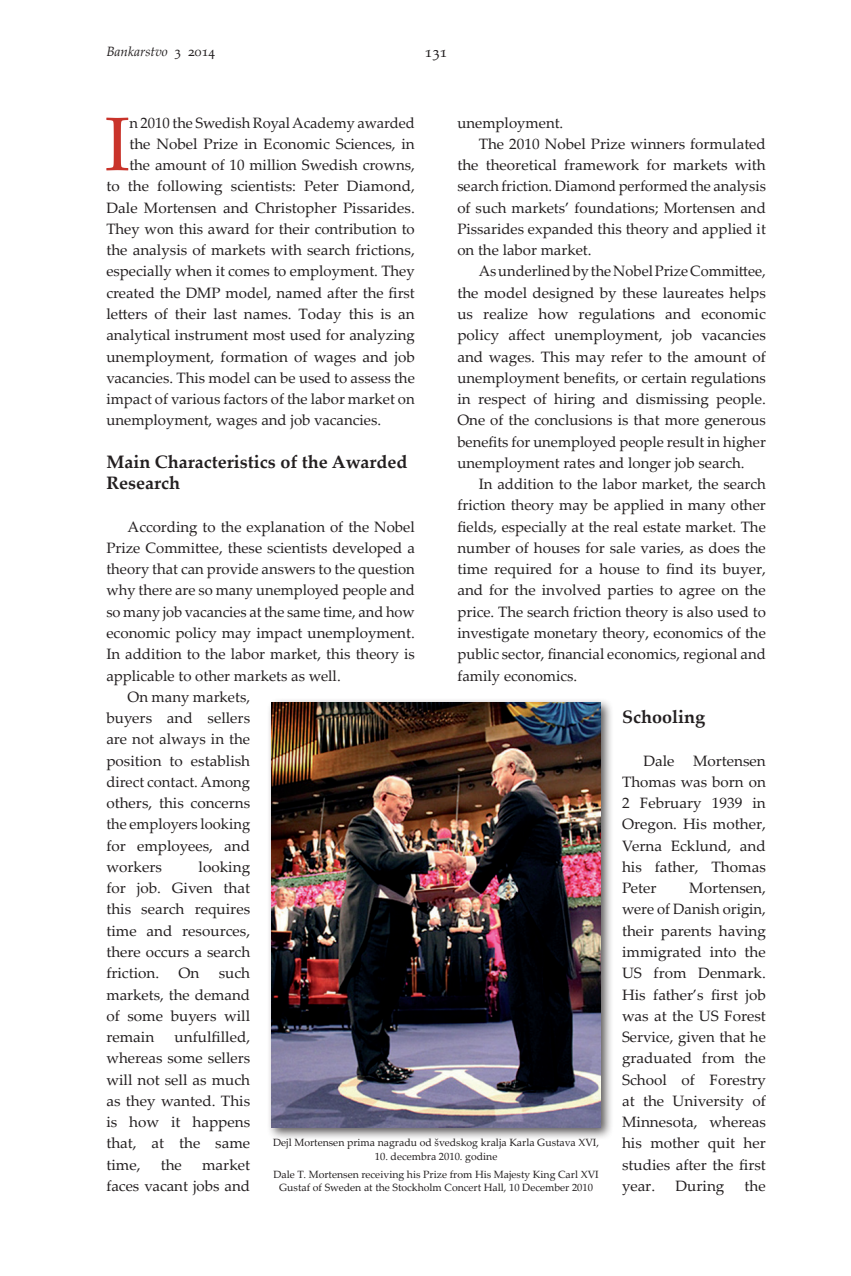
<style>
.page{position:relative;width:851px;height:1276px;background:#fff}
.page>*{position:absolute;margin:0;border:0;box-sizing:border-box;transform-origin:0 0}
.t1{font:76.05px "Palatino Linotype";color:#c9332a}
.t2{font:700 18px/21.3px "Palatino Linotype";color:#231f20}
.t3{font:15px/21.3px "Palatino Linotype";color:#231f20;text-align:justify}
.t4{font:italic 13.5px "Palatino Linotype";color:#231f20}
.t5{font:10.5px/17.7px "Palatino Linotype";color:#231f20;text-align:center}
.s1{font-style:normal}
</style>
<div class="page">
<div style="left:267px;top:697px;width:347px;height:443px;background:#231f20;opacity:.75"></div>
<img style="left:271px;top:702px;width:329px;height:425px">
<p class="t4" style="left:106px;top:42px;width:110px">Bankarstvo <span class="s1">3 2014</span></p>
<p class="t3" style="left:425px;top:40px;width:24px">131</p>
<h1 class="t1" style="left:104px;top:90px;width:27px">I</h1>
<p class="t3" style="left:129px;top:111px;width:287px">n 2010 the Swedish Royal Academy awarded</p>
<p class="t3" style="left:457px;top:111px;width:107px">unemployment.</p>
<p class="t3" style="left:478px;top:132px;width:289px">The 2010 Nobel Prize winners formulated</p>
<p class="t3" style="left:457px;top:154px;width:310px">the theoretical framework for markets with</p>
<p class="t3" style="left:457px;top:175px;width:310px">search friction. Diamond performed the analysis</p>
<p class="t3" style="left:457px;top:196px;width:310px">of such markets’ foundations; Mortensen and</p>
<p class="t3" style="left:457px;top:218px;width:310px">Pissarides expanded this theory and applied it</p>
<p class="t3" style="left:457px;top:239px;width:136px">on the labor market.</p>
<p class="t3" style="left:478px;top:260px;width:289px">As underlined by the Nobel Prize Committee,</p>
<p class="t3" style="left:457px;top:281px;width:310px">the model designed by these laureates helps</p>
<p class="t3" style="left:457px;top:303px;width:310px">us realize how regulations and economic</p>
<p class="t3" style="left:457px;top:324px;width:310px">policy affect unemployment, job vacancies</p>
<p class="t3" style="left:457px;top:345px;width:310px">and wages. This may refer to the amount of</p>
<p class="t3" style="left:457px;top:366px;width:310px">unemployment benefits, or certain regulations</p>
<p class="t3" style="left:457px;top:388px;width:310px">in respect of hiring and dismissing people.</p>
<p class="t3" style="left:457px;top:409px;width:310px">One of the conclusions is that more generous</p>
<p class="t3" style="left:457px;top:430px;width:310px">benefits for unemployed people result in higher</p>
<p class="t3" style="left:457px;top:451px;width:289px">unemployment rates and longer job search.</p>
<p class="t3" style="left:478px;top:473px;width:289px">In addition to the labor market, the search</p>
<p class="t3" style="left:457px;top:494px;width:310px">friction theory may be applied in many other</p>
<p class="t3" style="left:457px;top:515px;width:310px">fields, especially at the real estate market. The</p>
<p class="t3" style="left:457px;top:536px;width:310px">number of houses for sale varies, as does the</p>
<p class="t3" style="left:457px;top:558px;width:310px">time required for a house to find its buyer,</p>
<p class="t3" style="left:457px;top:579px;width:310px">and for the involved parties to agree on the</p>
<p class="t3" style="left:457px;top:600px;width:310px">price. The search friction theory is also used to</p>
<p class="t3" style="left:457px;top:621px;width:310px">investigate monetary theory, economics of the</p>
<p class="t3" style="left:457px;top:643px;width:310px">public sector, financial economics, regional and</p>
<p class="t3" style="left:457px;top:664px;width:121px">family economics.</p>
<p class="t2" style="left:622px;top:705px;width:84px">Schooling</p>
<p class="t3" style="left:622px;top:749px;width:145px;text-indent:21px">Dale Mortensen Thomas was born on 2 February 1939 in Oregon. His mother, Verna Ecklund, and his father, Thomas Peter</p>
<p class="t3" style="left:129px;top:132px;width:287px">the Nobel Prize in Economic Sciences, in</p>
<p class="t3" style="left:129px;top:154px;width:287px">the amount of 10 million Swedish crowns,</p>
<p class="t3" style="left:106px;top:175px;width:310px">to the following scientists: Peter Diamond,</p>
<p class="t3" style="left:106px;top:196px;width:310px">Dale Mortensen and Christopher Pissarides.</p>
<p class="t3" style="left:106px;top:218px;width:310px">They won this award for their contribution to</p>
<p class="t3" style="left:106px;top:239px;width:310px">the analysis of markets with search frictions,</p>
<p class="t3" style="left:106px;top:260px;width:310px">especially when it comes to employment. They</p>
<p class="t3" style="left:106px;top:281px;width:310px">created the DMP model, named after the first</p>
<p class="t3" style="left:106px;top:303px;width:310px">letters of their last names. Today this is an</p>
<p class="t3" style="left:106px;top:324px;width:310px">analytical instrument most used for analyzing</p>
<p class="t3" style="left:106px;top:345px;width:310px">unemployment, formation of wages and job</p>
<p class="t3" style="left:106px;top:366px;width:310px">vacancies. This model can be used to assess the</p>
<p class="t3" style="left:106px;top:388px;width:310px">impact of various factors of the labor market on</p>
<p class="t3" style="left:106px;top:409px;width:276px">unemployment, wages and job vacancies.</p>
<p class="t2" style="left:106px;top:450px;width:302px">Main Characteristics of the Awarded<br>Research</p>
<p class="t3" style="left:128px;top:515px;width:289px">According to the explanation of the Nobel</p>
<p class="t3" style="left:106px;top:536px;width:310px">Prize Committee, these scientists developed a</p>
<p class="t3" style="left:106px;top:558px;width:310px">theory that can provide answers to the question</p>
<p class="t3" style="left:106px;top:579px;width:310px">why there are so many unemployed people and</p>
<p class="t3" style="left:106px;top:600px;width:310px">so many job vacancies at the same time, and how</p>
<p class="t3" style="left:106px;top:621px;width:310px">economic policy may impact unemployment.</p>
<p class="t3" style="left:106px;top:643px;width:310px">In addition to the labor market, this theory is</p>
<p class="t3" style="left:106px;top:664px;width:236px">applicable to other markets as well.</p>
<p class="t3" style="left:128px;top:685px;width:124px">On many markets,</p>
<p class="t3" style="left:106px;top:707px;width:145px">buyers and sellers</p>
<p class="t3" style="left:106px;top:728px;width:145px">are not always in the</p>
<p class="t3" style="left:106px;top:749px;width:145px">position to establish</p>
<p class="t3" style="left:106px;top:770px;width:145px">direct contact. Among</p>
<p class="t3" style="left:106px;top:792px;width:145px">others, this concerns</p>
<p class="t3" style="left:106px;top:813px;width:145px">the employers looking</p>
<p class="t3" style="left:106px;top:834px;width:145px">for employees, and</p>
<p class="t3" style="left:106px;top:855px;width:57px">workers</p>
<p class="t3" style="left:106px;top:855px;width:145px;text-indent:92px">looking for job. Given that this search requires time and resources, there occurs a search friction.</p>
<p class="t3" style="left:622px;top:877px;width:145px;text-indent:67px">Mortensen, were of Danish origin, their parents having immigrated into the US from Denmark.<br>His father’s first job was at the US Forest Service, given that he graduated from the School of Forestry at the University of Minnesota, whereas his mother quit her studies after the first year.</p>
<p class="t3" style="left:178px;top:962px;width:22px">On</p>
<p class="t3" style="left:106px;top:962px;width:145px;text-indent:112px">such markets, the demand of some buyers will remain</p>
<p class="t3" style="left:106px;top:1025px;width:145px;text-indent:68px">unfulfilled, whereas some sellers will not sell as much as they wanted. This is how it happens that, at the same time,</p>
<p class="t5" style="left:273px;top:1133px;width:327px">Dejl Mortensen prima nagradu od švedskog kralja Karla Gustava XVI,</p>
<p class="t5" style="left:273px;top:1147px;width:327px">10. decembra 2010. godine<br>Dale T. Mortensen receiving his Prize from His Majesty King Carl XVI</p>
<p class="t5" style="left:279px;top:1178px;width:315px">Gustaf of Sweden at the Stockholm Concert Hall, 10 December 2010</p>
<p class="t3" style="left:106px;top:1153px;width:145px;text-align:right">market<br>faces vacant jobs and</p>
<p class="t3" style="left:161px;top:1153px;width:23px">the</p>
<p class="t3" style="left:675px;top:1174px;width:50px">During</p>
<p class="t3" style="left:744px;top:1174px;width:23px">the</p>
</div>
